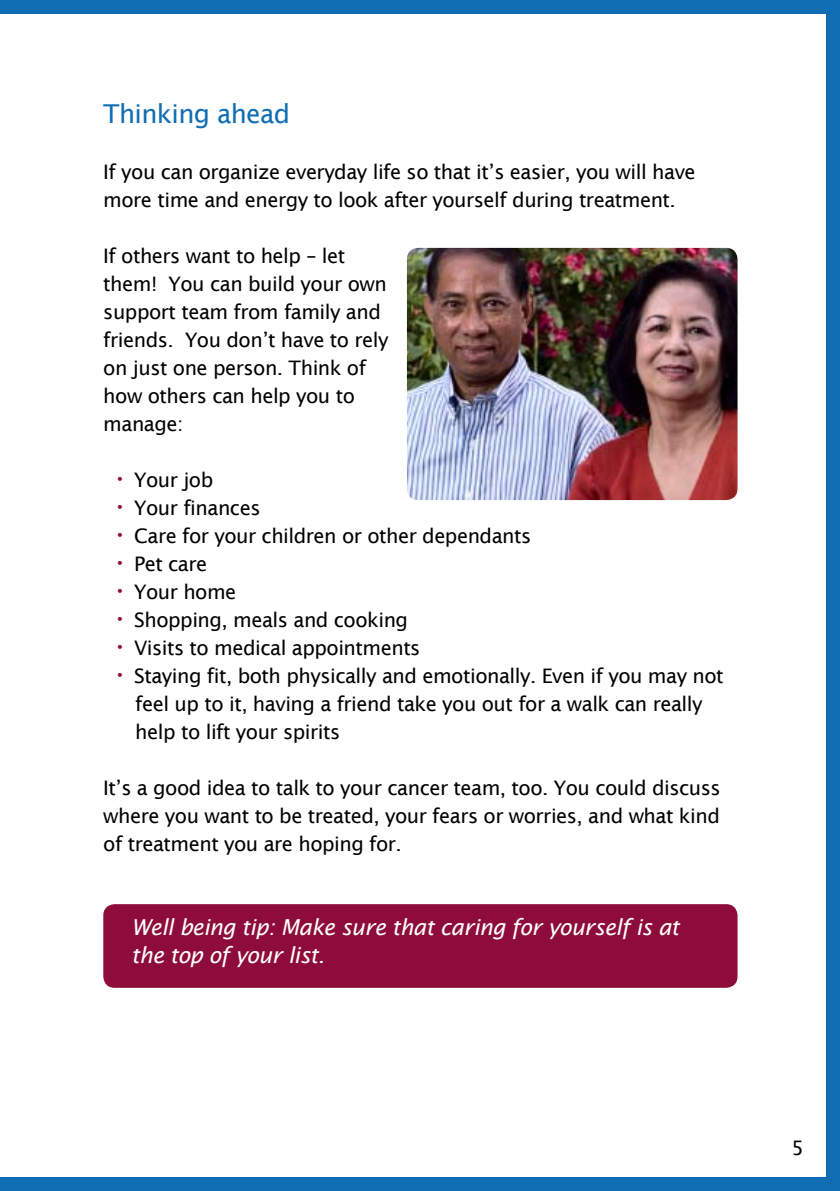
<style>
.page{position:relative;width:840px;height:1191px;background:#fff}
.page>*{position:absolute;margin:0;border:0;box-sizing:border-box;transform-origin:0 0}
.t1{font:26px "Lucida Sans";letter-spacing:-.025em;color:#0f6db4}
.t2{font:italic 22px/28px "Lucida Sans";letter-spacing:-.025em;color:#fff}
.t3{font:20px/28px "Lucida Sans";letter-spacing:-.025em;color:#000}
.s1{font-size:28px;color:#8e0c3a}
</style>
<div class="page">
<div style="left:0;top:0;width:839px;height:1191px;background:#0f6db4"></div>
<div style="left:0;top:14px;width:825px;height:1162px;background:#fff"></div>
<div style="left:103px;top:904px;width:634px;height:83px;background:#8e0c3a;border-radius:11px"></div>
<img style="left:406px;top:248px;width:331px;height:252px">
<h1 class="t1" style="left:103px;top:99px;width:188px">Thinking ahead</h1>
<p class="t3" style="left:103px;top:158px;width:593px">If you can organize everyday life so that it’s easier, you will have more time and energy to look after yourself during treatment.</p>
<p class="t3" style="left:103px;top:242px;width:286px">If others want to help – let them! You can build your own support team from family and friends. You don’t have to rely on just one person. Think of how others can help you to manage:</p>
<p class="t3" style="left:111px;top:466px;width:103px"><span class="s1">•</span> Your job</p>
<p class="t3" style="left:111px;top:494px;width:151px"><span class="s1">•</span> Your finances</p>
<p class="t3" style="left:111px;top:522px;width:421px"><span class="s1">•</span> Care for your children or other dependants</p>
<p class="t3" style="left:111px;top:550px;width:97px"><span class="s1">•</span> Pet care</p>
<p class="t3" style="left:111px;top:578px;width:127px"><span class="s1">•</span> Your home</p>
<p class="t3" style="left:111px;top:606px;width:298px"><span class="s1">•</span> Shopping, meals and cooking</p>
<p class="t3" style="left:111px;top:634px;width:310px"><span class="s1">•</span> Visits to medical appointments</p>
<p class="t3" style="left:135px;top:662px;width:589px;text-indent:-24px"><span class="s1">•</span> Staying fit, both physically and emotionally. Even if you may not feel up to it, having a friend take you out for a walk can really help to lift your spirits</p>
<p class="t3" style="left:103px;top:774px;width:618px;text-align:justify">It’s a good idea to talk to your cancer team, too. You could discuss where you want to be treated, your fears or worries, and what kind of treatment you are hoping for.</p>
<p class="t2" style="left:131px;top:913px;width:549px">Well being tip: Make sure that caring for yourself is at the top of your list.</p>
<p class="t3" style="left:791px;top:1133px;width:14px">5</p>
</div>
